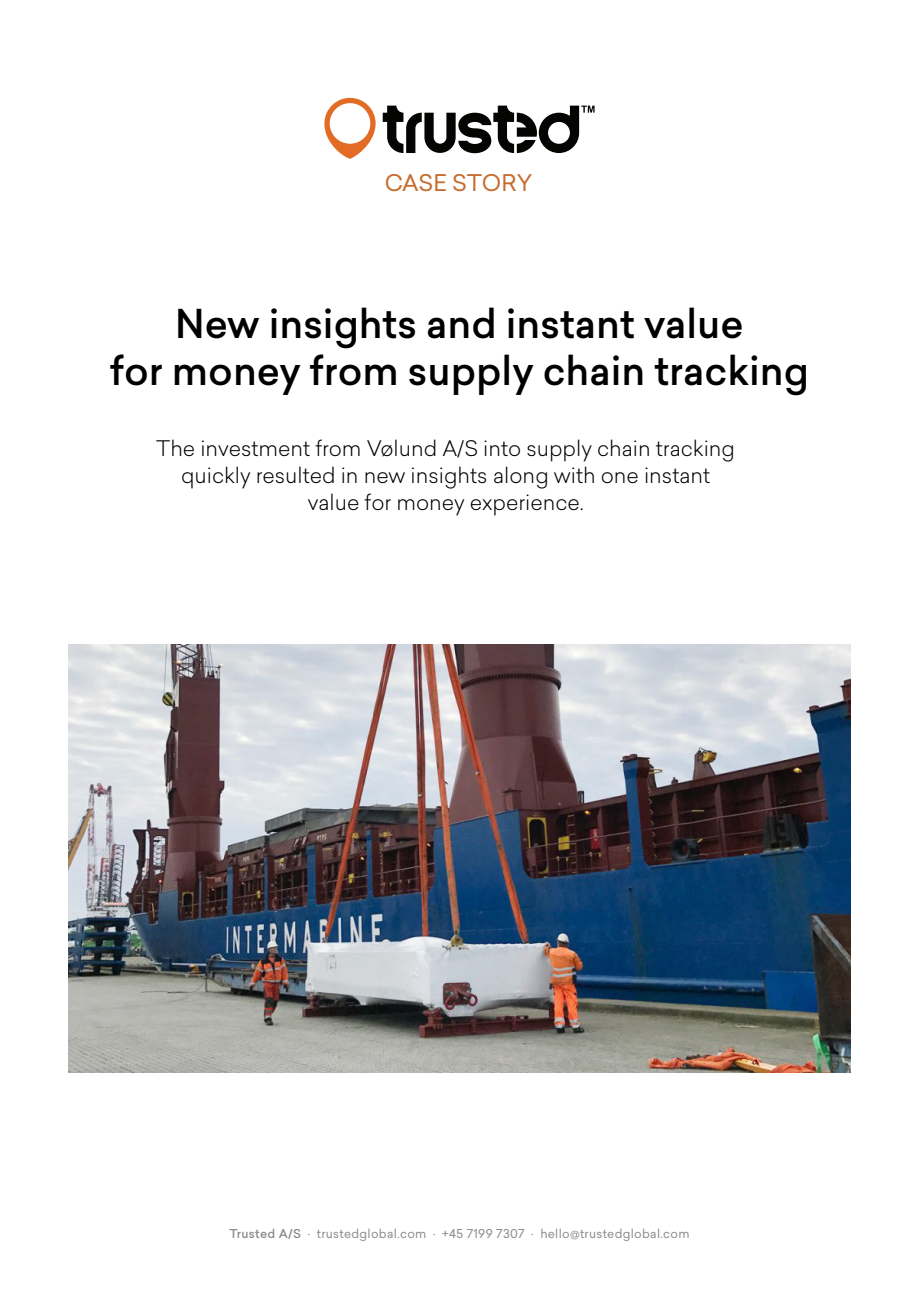
<style>
.page{position:relative;width:919px;height:1289px;background:#fff}
.page>*{position:absolute;margin:0;border:0;box-sizing:border-box;transform-origin:0 0}
.t1{font:500 39px/46.8px "Sailec";color:#000;text-align:center}
.t2{font:22.5px "Sailec";color:#c66c2f}
.t3{font:300 21px/27px "Sailec";color:#000001;text-align:center}
.t4{font:12px "Sailec";letter-spacing:.025em;color:#8b8c8f}
.s1{font-weight:500}
</style>
<div class="page">
<svg style="left:382px;top:106px;width:212px;height:47px"></svg>
<svg style="left:324px;top:98px;width:51px;height:61px"></svg>
<img style="left:68px;top:644px;width:782px;height:428px">
<p class="t2" style="left:384px;top:167px;width:149px">CASE STORY</p>
<p class="t1" style="left:110px;top:300px;width:700px">New insights and instant value<br>for money from supply chain tracking</p>
<p class="t3" style="left:156px;top:434px;width:580px">The investment from Vølund A/S into supply chain tracking quickly resulted in new insights along with one instant value for money experience.</p>
<p class="t4" style="left:229px;top:1225px;width:461px"><span class="s1">Trusted A/S</span> · trustedglobal.com · +45 7199 7307 · hello@trustedglobal.com</p>
</div>
